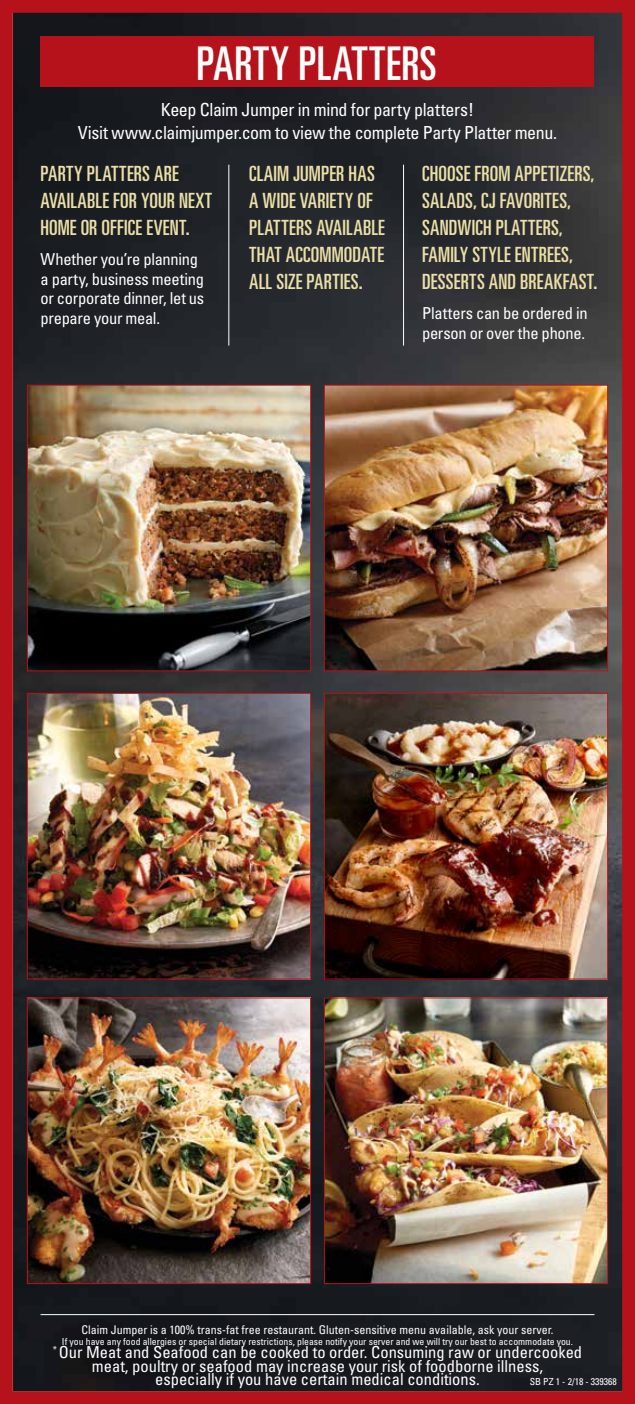
<style>
.page{position:relative;width:635px;height:1404px;background:#fff}
.page>*{position:absolute;margin:0;border:0;box-sizing:border-box;transform-origin:0 0}
.t1{font:ultra-condensed 46.5px "Univers";letter-spacing:.01em;color:#fff}
.t2{font:ultra-condensed 21px/27px "Univers";letter-spacing:.015em;color:#ecdfa7}
.t3{font:condensed 18px/22.5px "Univers";letter-spacing:-.02em;color:#fff;text-align:center}
.t4{font:condensed 16.5px/19.5px "Univers";color:#fff}
.t5{font:condensed 16.5px/19.5px "Univers";letter-spacing:-.02em;color:#fff}
.t6{font:condensed 12px "Univers";color:#fff}
.t7{font:condensed 9.75px "Univers";color:#fff}
</style>
<div class="page">
<img style="left:0;top:0;width:634px;height:1404px">
<h1 class="t1" style="left:197px;top:37px;width:242px">PARTY PLATTERS</h1>
<p class="t3" style="left:78px;top:99px;width:481px">Keep Claim Jumper in mind for party platters!<br>Visit www.claimjumper.com to view the complete Party Platter menu.</p>
<p class="t2" style="left:40px;top:160px;width:173px">PARTY PLATTERS ARE<br>AVAILABLE FOR YOUR NEXT<br>HOME OR OFFICE EVENT.</p>
<p class="t4" style="left:40px;top:250px;width:165px">Whether you’re planning a party, business meeting or corporate dinner, let us prepare your meal.</p>
<p class="t2" style="left:249px;top:160px;width:137px">CLAIM JUMPER HAS<br>A WIDE VARIETY OF<br>PLATTERS AVAILABLE<br>THAT ACCOMMODATE<br>ALL SIZE PARTIES.</p>
<p class="t2" style="left:422px;top:160px;width:177px">CHOOSE FROM APPETIZERS,<br>SALADS, CJ FAVORITES,<br>SANDWICH PLATTERS,<br>FAMILY STYLE ENTREES,<br>DESSERTS AND BREAKFAST.</p>
<p class="t5" style="left:422px;top:304px;width:167px">Platters can be ordered in person or over the phone.</p>
<p class="t6" style="left:81px;top:1322px;width:473px">Claim Jumper is a 100% trans-fat free restaurant. Gluten-sensitive menu available, ask your server.</p>
<p class="t7" style="left:62px;top:1335px;width:512px">If you have any food allergies or special dietary restrictions, please notify your server and we will try our best to accommodate you.</p>
<p class="t4" style="left:53px;top:1345px;width:531px;line-height:13.5px;text-align:center"><sup>*</sup> Our Meat and Seafood can be cooked to order. Consuming raw or undercooked meat, poultry or seafood may increase your risk of foodborne illness,<br>especially if you have certain medical conditions.</p>
<p class="t7" style="left:529px;top:1375px;width:89px">SB PZ 1 - 2/18 - 339368</p>
</div>
